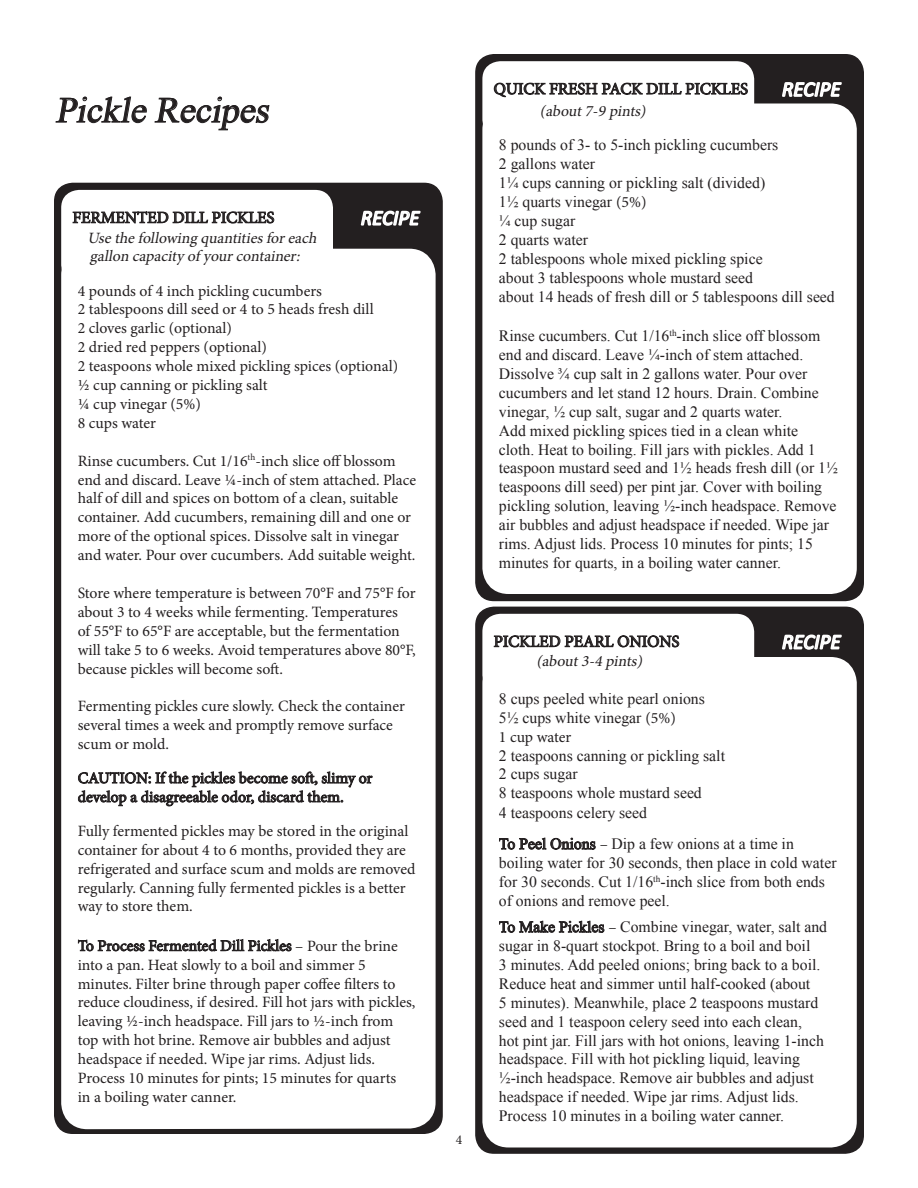
<style>
.page{position:relative;width:918px;height:1188px;background:#fff}
.page>*{position:absolute;margin:0;border:0;box-sizing:border-box;transform-origin:0 0}
.t1{font:italic 36px "Times New Roman";color:#231f20}
.t2{font:italic 21px "Calibri";color:#fff}
.t3{font:16.5px "Minion Pro";color:#231f20}
.t4{font:15.75px/18.9px "Times New Roman";color:#231f20}
.t5{font:15.75px/18.9px "Minion Pro";color:#231f20}
.t6{font:italic 15.75px "Minion Pro";color:#231f20}
.t7{font:13.5px "Minion Pro";color:#231f20}
.s1{color:#231f20}
.s2{font-size:18px;color:#231f20}
.s3{font-family:"Minion Pro"}
</style>
<div class="page">
<div style="left:476px;top:55px;width:387px;height:545px;background:#231f20;border-radius:18px"></div>
<svg style="left:781px;top:81px;width:61px;height:23px"></svg>
<div style="left:475px;top:54px;width:389px;height:547px;border:2px solid #231f20;border-radius:18px"></div>
<div style="left:491px;top:112px;width:358px;height:474px;background:#fff;border-radius:18px"></div>
<div style="left:482px;top:104px;width:375px;height:490px;border:16px solid #fff;border-radius:18px"></div>
<div style="left:482px;top:61px;width:272px;height:77px;background:#fff;border-radius:18px"></div>
<svg style="left:494px;top:82px;width:254px;height:15px"></svg>
<div style="left:476px;top:607px;width:387px;height:546px;background:#231f20;border-radius:18px"></div>
<svg style="left:782px;top:634px;width:60px;height:16px"></svg>
<div style="left:475px;top:607px;width:389px;height:547px;border:2px solid #231f20;border-radius:18px"></div>
<div style="left:491px;top:665px;width:358px;height:474px;background:#fff;border-radius:18px"></div>
<svg style="left:499px;top:838px;width:97px;height:12px"></svg>
<svg style="left:499px;top:921px;width:105px;height:12px"></svg>
<div style="left:482px;top:657px;width:375px;height:491px;border:16px solid #fff;border-radius:18px"></div>
<div style="left:482px;top:614px;width:272px;height:79px;background:#fff;border-radius:18px"></div>
<svg style="left:494px;top:635px;width:185px;height:12px"></svg>
<svg style="left:360px;top:197px;width:80px;height:43px;background:#423f40"></svg>
<svg style="left:54px;top:240px;width:389px;height:894px"></svg>
<svg style="left:61px;top:182px;width:272px;height:102px"></svg>
<svg style="left:55px;top:96px;width:92px;height:27px"></svg>
<svg style="left:154px;top:96px;width:116px;height:35px"></svg>
<p class="t1" style="left:56px;top:86px;width:223px">Pickle Recipes</p>
<p class="t3" style="left:72px;top:206px;width:203px">FERMENTED DILL PICKLES</p>
<p class="t6" style="left:87px;top:227px;width:234px">Usethefollowing quantitiesforeach</p>
<p class="t6" style="left:90px;top:246px;width:215px">gallon capacity of yourcontainer:</p>
<p class="t2" style="left:361px;top:204px;width:82px">RECIPE<span class="s1">--</span><span class="s2">_</span></p>
<p class="t5" style="left:78px;top:281px;width:246px">4 pounds of 4 inch pickling cucumbers</p>
<p class="t5" style="left:78px;top:300px;width:297px">2 tablespoons dill seed or 4 to 5 heads fresh dill</p>
<p class="t5" style="left:78px;top:319px;width:156px">2 cloves garlic (optional)</p>
<p class="t5" style="left:78px;top:338px;width:191px">2 dried red peppers (optional)</p>
<p class="t5" style="left:78px;top:357px;width:322px">2 teaspoons whole mixed pickling spices (optional)</p>
<p class="t5" style="left:78px;top:376px;width:191px">½ cup canning or pickling salt</p>
<p class="t5" style="left:78px;top:395px;width:125px">¼ cup vinegar (5%)</p>
<p class="t5" style="left:78px;top:413px;width:80px">8 cups water</p>
<p class="t5" style="left:78px;top:451px;width:340px">Rinse cucumbers. Cut 1/16<sup>th</sup>-inch slice off blossom end and discard. Leave ¼-inch of stem attached. Place half of dill and spices on bottom of a clean, suitable container. Add cucumbers, remaining dill and one or more of the optional spices. Dissolve salt in vinegar and water. Pour over cucumbers. Add suitable weight.</p>
<p class="t5" style="left:78px;top:584px;width:340px">Store where temperature is between 70°F and 75°F for about 3 to 4 weeks while fermenting. Temperatures<br>of 55°F to 65°F are acceptable, but the fermentation will take 5 to 6 weeks. Avoid temperatures above 80°F, because pickles will become soft.</p>
<p class="t5" style="left:78px;top:697px;width:329px">Fermenting pickles cure slowly. Check the container several times a week and promptly remove surface scum or mold.</p>
<p class="t5" style="left:78px;top:769px;width:296px">CAUTION: If the pickles become soft, slimy or develop a disagreeable odor, discard them.</p>
<p class="t5" style="left:78px;top:821px;width:339px">Fully fermented pickles may be stored in the original container for about 4 to 6 months, provided they are refrigerated and surface scum and molds are removed regularly. Canning fully fermented pickles is a better way to store them.</p>
<p class="t5" style="left:78px;top:936px;width:339px">To Process Fermented Dill Pickles – Pour the brine into a pan. Heat slowly to a boil and simmer 5 minutes. Filter brine through paper coffee filters to reduce cloudiness, if desired. Fill hot jars with pickles, leaving ½-inch headspace. Fill jars to ½-inch from top with hot brine. Remove air bubbles and adjust headspace if needed. Wipe jar rims. Adjust lids.<br>Process 10 minutes for pints; 15 minutes for quarts<br>in a boiling water canner.</p>
<p class="t7" style="left:456px;top:1130px;width:8px">4</p>
<p class="t3" style="left:494px;top:78px;width:256px">QUICK FRESH PACK DILL PICKLES</p>
<p class="t6" style="left:540px;top:100px;width:111px">(about7-9 pints)</p>
<p class="t2" style="left:782px;top:75px;width:82px">RECIPE<span class="s1">--</span><span class="s2">_</span></p>
<p class="t4" style="left:499px;top:135px;width:281px">8 pounds of 3- to 5-inch pickling cucumbers</p>
<p class="t4" style="left:499px;top:154px;width:98px">2 gallons water</p>
<p class="t4" style="left:499px;top:173px;width:268px">1¼ cups canning or pickling salt (divided)</p>
<p class="t4" style="left:499px;top:192px;width:149px">1½ quarts vinegar <span class="s3">(5%)</span></p>
<p class="t4" style="left:499px;top:211px;width:78px">¼ cup sugar</p>
<p class="t4" style="left:499px;top:230px;width:91px">2 quarts water</p>
<p class="t4" style="left:499px;top:249px;width:265px">2 tablespoons whole mixed pickling spice</p>
<p class="t4" style="left:499px;top:268px;width:256px">about 3 tablespoons whole mustard seed</p>
<p class="t4" style="left:499px;top:287px;width:337px">about 14 heads of fresh dill or 5 tablespoons dill seed</p>
<p class="t4" style="left:499px;top:326px;width:341px">Rinse cucumbers. Cut 1/16<sup>th</sup>-inch slice off blossom end and discard. Leave ¼-inch of stem attached.<br>Dissolve ¾ cup salt in 2 gallons water. Pour over cucumbers and let stand 12 hours. Drain. Combine vinegar, ½ cup salt, sugar and 2 quarts water.<br>Add mixed pickling spices tied in a clean white<br>cloth. Heat to boiling. Fill jars with pickles. Add 1 teaspoon mustard seed and 1½ heads fresh dill (or 1½ teaspoons dill seed) per pint jar. Cover with boiling pickling solution, leaving ½-inch headspace. Remove air bubbles and adjust headspace if needed. Wipe jar rims. Adjust lids. Process 10 minutes for pints; 15 minutes for quarts, in a boiling water canner.</p>
<p class="t3" style="left:494px;top:630px;width:187px">PICKLED PEARL ONIONS</p>
<p class="t6" style="left:536px;top:651px;width:111px">(about3-4 pints)</p>
<p class="t2" style="left:782px;top:627px;width:82px">RECIPE<span class="s1">--</span><span class="s2">_</span></p>
<p class="t4" style="left:499px;top:689px;width:208px">8 cups peeled white pearl onions</p>
<p class="t4" style="left:499px;top:708px;width:178px">5½ cups white vinegar <span class="s3">(5%)</span></p>
<p class="t5" style="left:499px;top:727px;width:74px">1 cup water</p>
<p class="t4" style="left:499px;top:746px;width:228px">2 teaspoons canning or pickling salt</p>
<p class="t4" style="left:499px;top:764px;width:80px">2 cups sugar</p>
<p class="t4" style="left:499px;top:783px;width:204px">8 teaspoons whole mustard seed</p>
<p class="t4" style="left:499px;top:803px;width:150px">4 teaspoons celery seed</p>
<p class="t4" style="left:499px;top:834px;width:339px">To Peel Onions <span class="s3">–</span> Dip a few onions at a time in boiling water for 30 seconds, then place in cold water for 30 seconds. Cut 1/16<sup>th</sup>-inch slice from both ends of onions and remove peel.</p>
<p class="t4" style="left:499px;top:917px;width:330px">To Make Pickles <span class="s3">–</span> Combine vinegar, water, salt and sugar in 8-quart stockpot. Bring to a boil and boil<br>3 minutes. Add peeled onions; bring back to a boil.<br>Reduce heat and simmer until half-cooked (about<br>5 minutes). Meanwhile, place 2 teaspoons mustard seed and 1 teaspoon celery seed into each clean,<br>hot pint jar. Fill jars with hot onions, leaving 1-inch headspace. Fill with hot pickling liquid, leaving ½-inch headspace. Remove air bubbles and adjust headspace if needed. Wipe jar rims. Adjust lids.<br>Process 10 minutes in a boiling water canner.</p>
</div>
